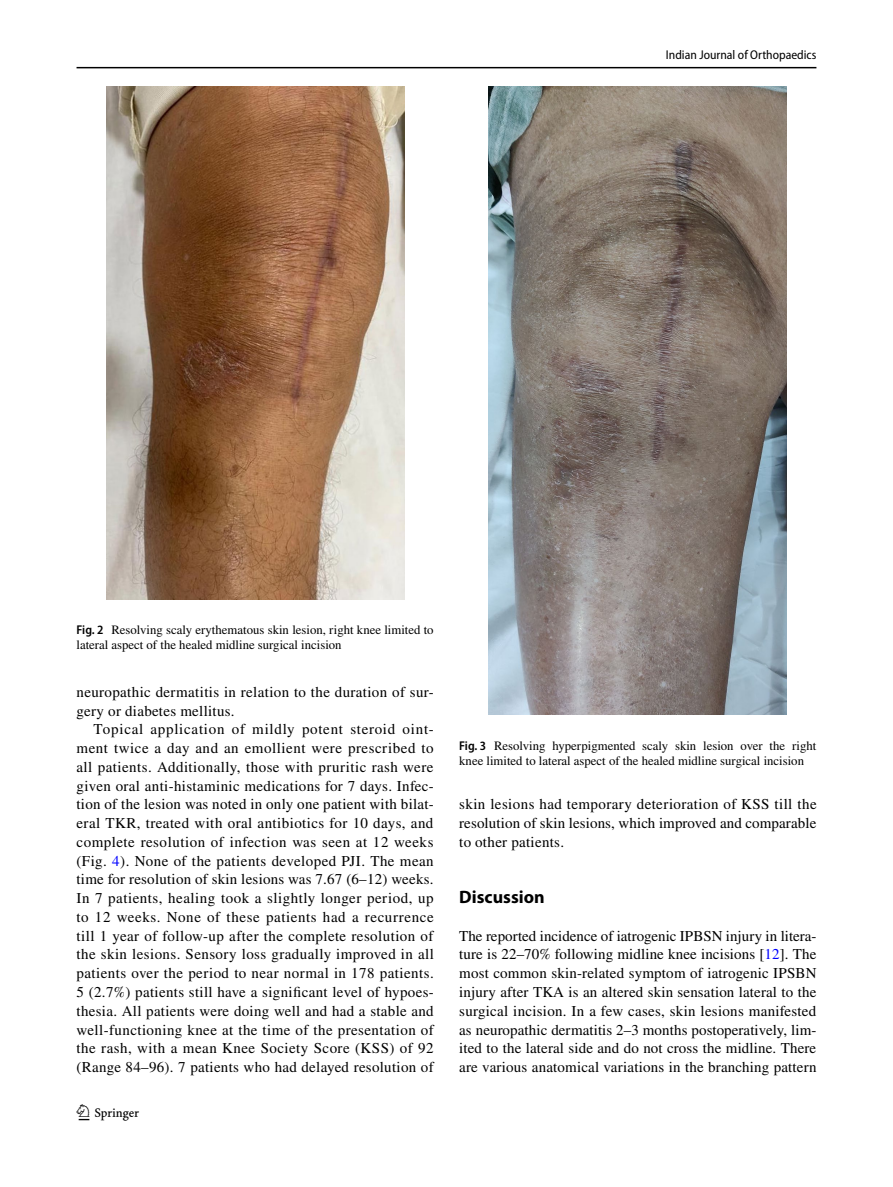
<style>
.page{position:relative;width:893px;height:1187px;background:#fff}
.page>*{position:absolute;margin:0;border:0;box-sizing:border-box;transform-origin:0 0}
.t1{font:22.5px "Springnew";color:#000}
.t2{font:700 18px "Myriad Pro";color:#000}
.t3{font:15px/18.8px "STIX";letter-spacing:.02em;color:#000;text-align:justify}
.t4{font:12.75px/15px "STIX";color:#000}
.t5{font:semi-condensed 12.75px "Myriad Pro";color:#000}
.s1{font-family:"Myriad Pro";font-weight:600;font-stretch:semi-condensed}
.s2{color:#00f}
</style>
<div class="page">
<hr style="left:77px;top:67px;width:739px;height:1px;background:#000">
<img style="left:106px;top:87px;width:298px;height:512px">
<img style="left:489px;top:87px;width:298px;height:627px">
<p class="t5" style="left:666px;top:48px;width:152px">Indian Journal of Orthopaedics</p>
<p class="t4" style="left:77px;top:623px;width:359px"><span class="s1">Fig. 2</span> Resolving scaly erythematous skin lesion, right knee limited to lateral aspect of the healed midline surgical incision</p>
<p class="t3" style="left:77px;top:683px;width:359px">neuropathic dermatitis in relation to the duration of sur&shy;gery or diabetes mellitus.</p>
<p class="t3" style="left:77px;top:721px;width:359px;text-indent:17px">Topical application of mildly potent steroid oint&shy;ment twice a day and an emollient were prescribed to all patients. Additionally, those with pruritic rash were given oral anti-histaminic medications for 7 days. Infec&shy;tion of the lesion was noted in only one patient with bilat&shy;eral TKR, treated with oral antibiotics for 10 days, and complete resolution of infection was seen at 12 weeks (Fig. <span class="s2">4</span>). None of the patients developed PJI. The mean time for resolution of skin lesions was 7.67 (6–12) weeks.<br>In 7 patients, healing took a slightly longer period, up to 12 weeks. None of these patients had a recurrence till 1 year of follow-up after the complete resolution of the skin lesions. Sensory loss gradually improved in all patients over the period to near normal in 178 patients.<br>5 (2.7%) patients still have a significant level of hypoes&shy;thesia. All patients were doing well and had a stable and well-functioning knee at the time of the presentation of the rash, with a mean Knee Society Score (KSS) of 92 (Range 84–96). 7 patients who had delayed resolution of</p>
<h1 class="t1" style="left:79px;top:1104px;width:62px">1 3</h1>
<p class="t4" style="left:459px;top:739px;width:359px"><span class="s1">Fig. 3</span> Resolving hyperpigmented scaly skin lesion over the right knee limited to lateral aspect of the healed midline surgical incision</p>
<p class="t3" style="left:459px;top:796px;width:359px">skin lesions had temporary deterioration of KSS till the resolution of skin lesions, which improved and comparable to other patients.</p>
<p class="t2" style="left:459px;top:885px;width:87px">Discussion</p>
<p class="t3" style="left:459px;top:927px;width:359px">The reported incidence of iatrogenic IPBSN injury in litera&shy;ture is 22–70% following midline knee incisions [<span class="s2">12</span>]. The most common skin-related symptom of iatrogenic IPSBN injury after TKA is an altered skin sensation lateral to the surgical incision. In a few cases, skin lesions manifested as neuropathic dermatitis 2–3 months postoperatively, lim&shy;ited to the lateral side and do not cross the midline. There are various anatomical variations in the branching pattern</p>
</div>
